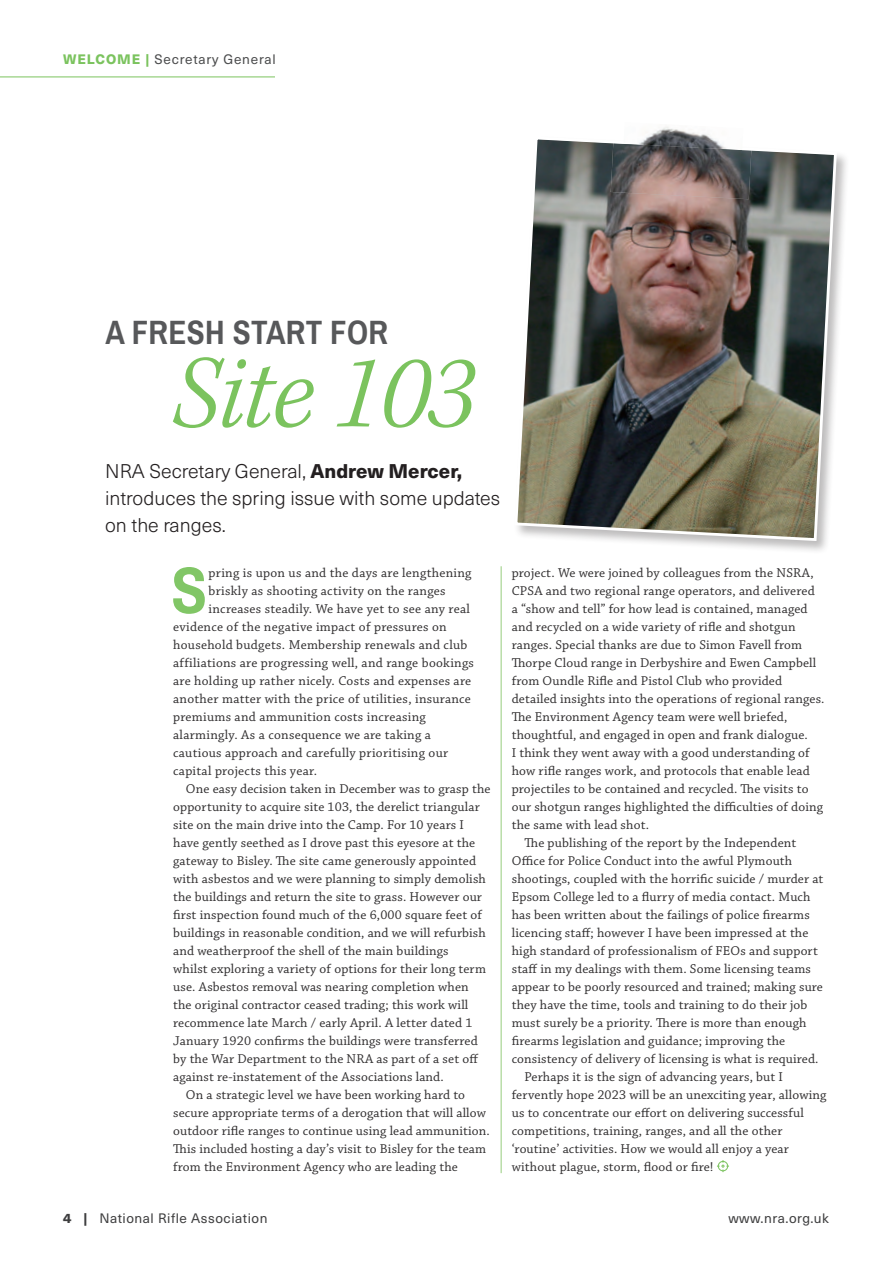
<style>
.page{position:relative;width:894px;height:1263px;background:#fff}
.page>*{position:absolute;margin:0;border:0;box-sizing:border-box;transform-origin:0 0}
.t1{font:italic 300 106.5px "Kepler Std";letter-spacing:-.02em;color:#7bc35e}
.OT_body_copy_-_no_in{font:700 66px "Archivo Narrow";color:#81c666}
.t2{font:700 33px "Archivo Narrow";letter-spacing:.01em;color:#57585a}
.t3{font:300 19.5px/27px "Neue Haas Unica W1 G";color:#231f20}
.OT_body_copy_-_inden{font:13.5px/18px "Chaparral Pro";letter-spacing:.01em;color:#312f30}
.OT_body_copy_-_no_in-2{font:13.5px "Chaparral Pro";letter-spacing:.02em;color:#312f30}
.t4{font:13.5px "Neue Haas Unica W1 G";letter-spacing:.04em;color:#3e3e3f}
.t5{font:13.5px "Neue Haas Unica W1 G";letter-spacing:.06em;color:#4b4c4d}
.s1{font-weight:800;color:#7bc35e}
.s2{font-weight:800}
</style>
<div class="page">
<div style="left:513px;top:135px;width:336px;height:419px;background:#231f20;opacity:.3"></div>
<img style="left:513px;top:135px;width:325px;height:407px">
<svg style="left:717px;top:1160px;width:12px;height:12px"></svg>
<hr style="left:501px;top:566px;width:1px;height:607px;background:#96cd7d">
<img style="left:623px;top:126px;width:120px;height:24px">
<img style="left:621px;top:144px;width:121px;height:43px">
<hr style="left:0;top:77px;width:275px;height:1px;background:#7bc35e">
<p class="t5" style="left:63px;top:49px;width:214px"><span class="s1">WELCOME |</span> Secretary General</p>
<p class="t2" style="left:105px;top:309px;width:284px">A FRESH START FOR</p>
<p class="t1" style="left:171px;top:332px;width:305px">Site 103</p>
<p class="t3" style="left:105px;top:456px;width:396px">NRA Secretary General, <span class="s2">Andrew Mercer, </span>introduces the spring issue with some updates on the ranges.</p>
<p class="OT_body_copy_-_no_in" style="left:171px;top:544px;width:38px">S</p>
<p class="OT_body_copy_-_no_in-2" style="left:209px;top:565px;width:264px">pring is upon us and the days are lengthening</p>
<p class="OT_body_copy_-_no_in-2" style="left:209px;top:583px;width:238px">briskly as shooting activity on the ranges</p>
<p class="OT_body_copy_-_no_in-2" style="left:209px;top:601px;width:263px">increases steadily. We have yet to see any real</p>
<p class="OT_body_copy_-_no_in-2" style="left:173px;top:619px;width:275px">evidence of the negative impact of pressures on</p>
<p class="OT_body_copy_-_no_in-2" style="left:173px;top:637px;width:295px">household budgets. Membership renewals and club</p>
<p class="OT_body_copy_-_no_in-2" style="left:173px;top:655px;width:302px">affiliations are progressing well, and range bookings</p>
<p class="OT_body_copy_-_no_in-2" style="left:173px;top:673px;width:299px">are holding up rather nicely. Costs and expenses are</p>
<p class="OT_body_copy_-_no_in-2" style="left:173px;top:691px;width:299px">another matter with the price of utilities, insurance</p>
<p class="OT_body_copy_-_no_in-2" style="left:173px;top:709px;width:254px">premiums and ammunition costs increasing</p>
<p class="OT_body_copy_-_no_in-2" style="left:173px;top:727px;width:259px">alarmingly. As a consequence we are taking a</p>
<p class="OT_body_copy_-_no_in-2" style="left:173px;top:745px;width:276px">cautious approach and carefully prioritising our</p>
<p class="OT_body_copy_-_no_in-2" style="left:173px;top:763px;width:146px">capital projects this year.</p>
<p class="OT_body_copy_-_inden" style="left:173px;top:780px;width:319px;text-indent:13px">One easy decision taken in December was to grasp the opportunity to acquire site 103, the derelict triangular site on the main drive into the Camp. For 10 years I have gently seethed as I drove past this eyesore at the gateway to Bisley. The site came generously appointed with asbestos and we were planning to simply demolish the buildings and return the site to grass. However our first inspection found much of the 6,000 square feet of buildings in reasonable condition, and we will refurbish and weatherproof the shell of the main buildings<br>whilst exploring a variety of options for their long term use. Asbestos removal was nearing completion when the original contractor ceased trading; this work will recommence late March / early April. A letter dated 1<br>January 1920 confirms the buildings were transferred by the War Department to the NRA as part of a set off against re-instatement of the Associations land.</p>
<p class="OT_body_copy_-_inden" style="left:173px;top:1086px;width:318px;text-indent:13px">On a strategic level we have been working hard to secure appropriate terms of a derogation that will allow outdoor rifle ranges to continue using lead ammunition.<br>This included hosting a day’s visit to Bisley for the team from the Environment Agency who are leading the</p>
<p class="OT_body_copy_-_inden" style="left:511px;top:564px;width:314px">project. We were joined by colleagues from the NSRA, CPSA and two regional range operators, and delivered<br>a “show and tell” for how lead is contained, managed and recycled on a wide variety of rifle and shotgun ranges. Special thanks are due to Simon Favell from Thorpe Cloud range in Derbyshire and Ewen Campbell from Oundle Rifle and Pistol Club who provided detailed insights into the operations of regional ranges.<br>The Environment Agency team were well briefed, thoughtful, and engaged in open and frank dialogue.<br>I think they went away with a good understanding of how rifle ranges work, and protocols that enable lead projectiles to be contained and recycled. The visits to our shotgun ranges highlighted the difficulties of doing the same with lead shot.</p>
<p class="OT_body_copy_-_inden" style="left:511px;top:834px;width:313px;text-indent:13px">The publishing of the report by the Independent Office for Police Conduct into the awful Plymouth shootings, coupled with the horrific suicide / murder at Epsom College led to a flurry of media contact. Much has been written about the failings of police firearms licencing staff; however I have been impressed at the high standard of professionalism of FEOs and support staff in my dealings with them. Some licensing teams appear to be poorly resourced and trained; making sure they have the time, tools and training to do their job must surely be a priority. There is more than enough firearms legislation and guidance; improving the consistency of delivery of licensing is what is required.</p>
<p class="OT_body_copy_-_inden" style="left:511px;top:1068px;width:316px;text-indent:13px">Perhaps it is the sign of advancing years, but I fervently hope 2023 will be an unexciting year, allowing us to concentrate our effort on delivering successful competitions, training, ranges, and all the other ‘routine’ activities. How we would all enjoy a year without plague, storm, flood or fire!</p>
<p class="t4" style="left:63px;top:1208px;width:206px"><span class="s2">4 |</span> National Rifle Association</p>
<p class="t4" style="left:728px;top:1208px;width:102px">www.nra.org.uk</p>
</div>
